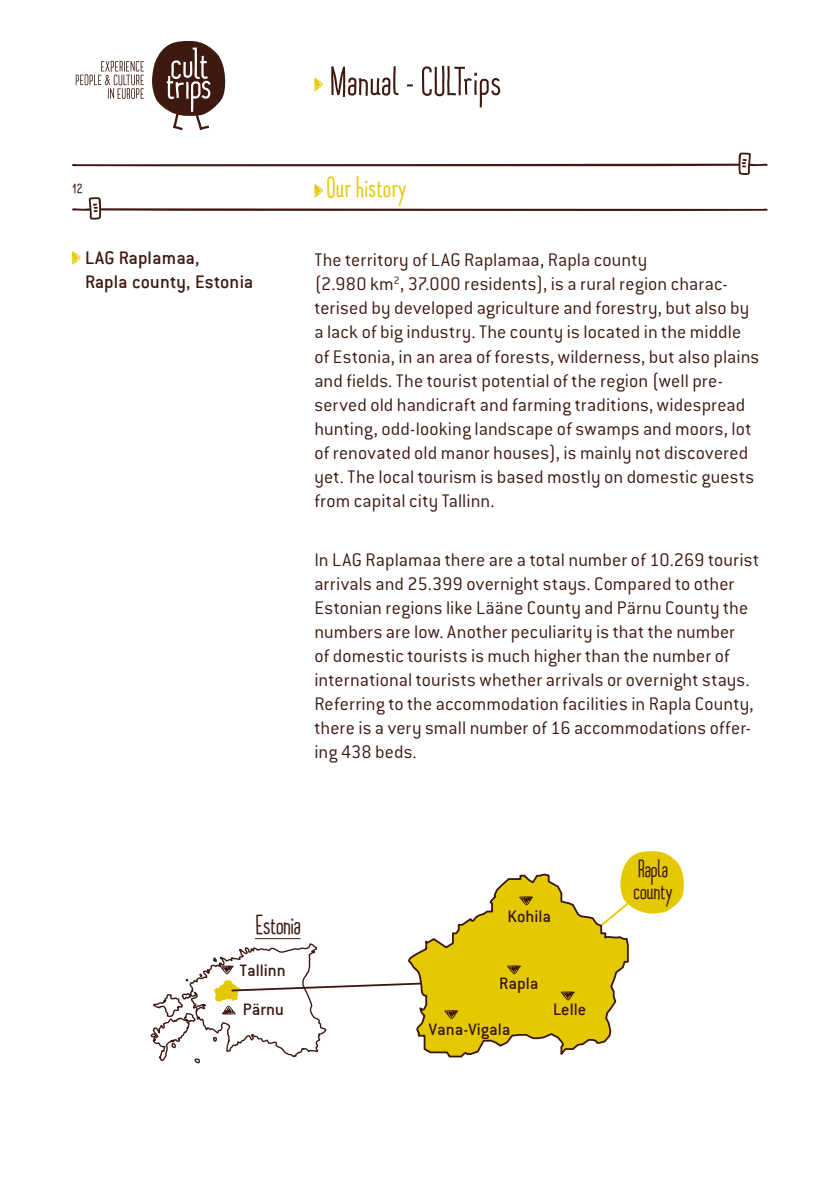
<style>
.page{position:relative;width:839px;height:1191px;background:#fff}
.page>*{position:absolute;margin:0;border:0;box-sizing:border-box;transform-origin:0 0}
.t1{font:50px "Chiripa";letter-spacing:.02em;color:#3d1910}
.t2{font:36px "Chiripa";letter-spacing:.02em;color:#e2c800}
.t3{font:34.6px "Chiripa";color:#3c1812}
.t4{font:31px/22px "Chiripa";color:#3b1711}
.t5{font:24px "Chiripa";color:#3d1910}
.t6{font:300 20px/24px "Conduit ITC";letter-spacing:.005em;color:#3d1910}
.t7{font:500 20px/24px "Conduit ITC";letter-spacing:.005em;color:#3d1910}
.t8{font:500 18.2px "Conduit ITC";color:#3b1711}
</style>
<div class="page">
<svg style="left:72px;top:152px;width:695px;height:23px"></svg>
<svg style="left:76px;top:61px;width:68px;height:38px"></svg>
<svg style="left:152px;top:41px;width:74px;height:89px"></svg>
<svg style="left:314px;top:78px;width:9px;height:13px"></svg>
<svg style="left:72px;top:251px;width:9px;height:13px"></svg>
<svg style="left:72px;top:184px;width:695px;height:35px"></svg>
<svg style="left:621px;top:851px;width:63px;height:63px"></svg>
<svg style="left:423px;top:873px;width:206px;height:185px"></svg>
<svg style="left:151px;top:943px;width:272px;height:120px"></svg>
<svg style="left:444px;top:1010px;width:14px;height:8px"></svg>
<svg style="left:560px;top:991px;width:15px;height:9px"></svg>
<svg style="left:507px;top:965px;width:14px;height:9px"></svg>
<svg style="left:519px;top:896px;width:14px;height:9px"></svg>
<hr style="left:255px;top:938px;width:45px;height:1px;background:#3c1812">
<p class="t5" style="left:72px;top:174px;width:12px">12</p>
<h1 class="t1" style="left:330px;top:56px;width:172px">Manual - CULTrips</h1>
<p class="t2" style="left:327px;top:169px;width:81px">Our history</p>
<p class="t7" style="left:85px;top:246px;width:170px">LAG Raplamaa,<br>Rapla county, Estonia</p>
<p class="t6" style="left:314px;top:247px;width:446px">The territory of LAG Raplamaa, Rapla county<br>(2.980 km<sup>2</sup>, 37.000 residents), is a rural region charac&shy;terised by developed agriculture and forestry, but also by a lack of big industry. The county is located in the middle of Estonia, in an area of forests, wilderness, but also plains and fields. The tourist potential of the region (well pre&shy;served old handicraft and farming traditions, widespread hunting, odd-looking landscape of swamps and moors, lot of renovated old manor houses), is mainly not discovered yet. The local tourism is based mostly on domestic guests from capital city Tallinn.</p>
<p class="t6" style="left:314px;top:547px;width:446px">In LAG Raplamaa there are a total number of 10.269 tourist arrivals and 25.399 overnight stays. Compared to other Estonian regions like Lääne County and Pärnu County the numbers are low. Another peculiarity is that the number<br>of domestic tourists is much higher than the number of international tourists whether arrivals or overnight stays.<br>Referring to the accommodation facilities in Rapla County, there is a very small number of 16 accommodations offer&shy;ing 438 beds.</p>
<p class="t3" style="left:256px;top:907px;width:47px">Estonia</p>
<p class="t8" style="left:240px;top:959px;width:47px">Tallinn</p>
<p class="t8" style="left:243px;top:999px;width:42px">Pärnu</p>
<p class="t8" style="left:507px;top:905px;width:45px">Kohila</p>
<p class="t8" style="left:499px;top:972px;width:41px">Rapla</p>
<p class="t8" style="left:429px;top:1018px;width:83px">Vana-Vigala</p>
<p class="t8" style="left:553px;top:998px;width:35px">Lelle</p>
<p class="t4" style="left:633px;top:858px;width:41px">Rapla county</p>
</div>
